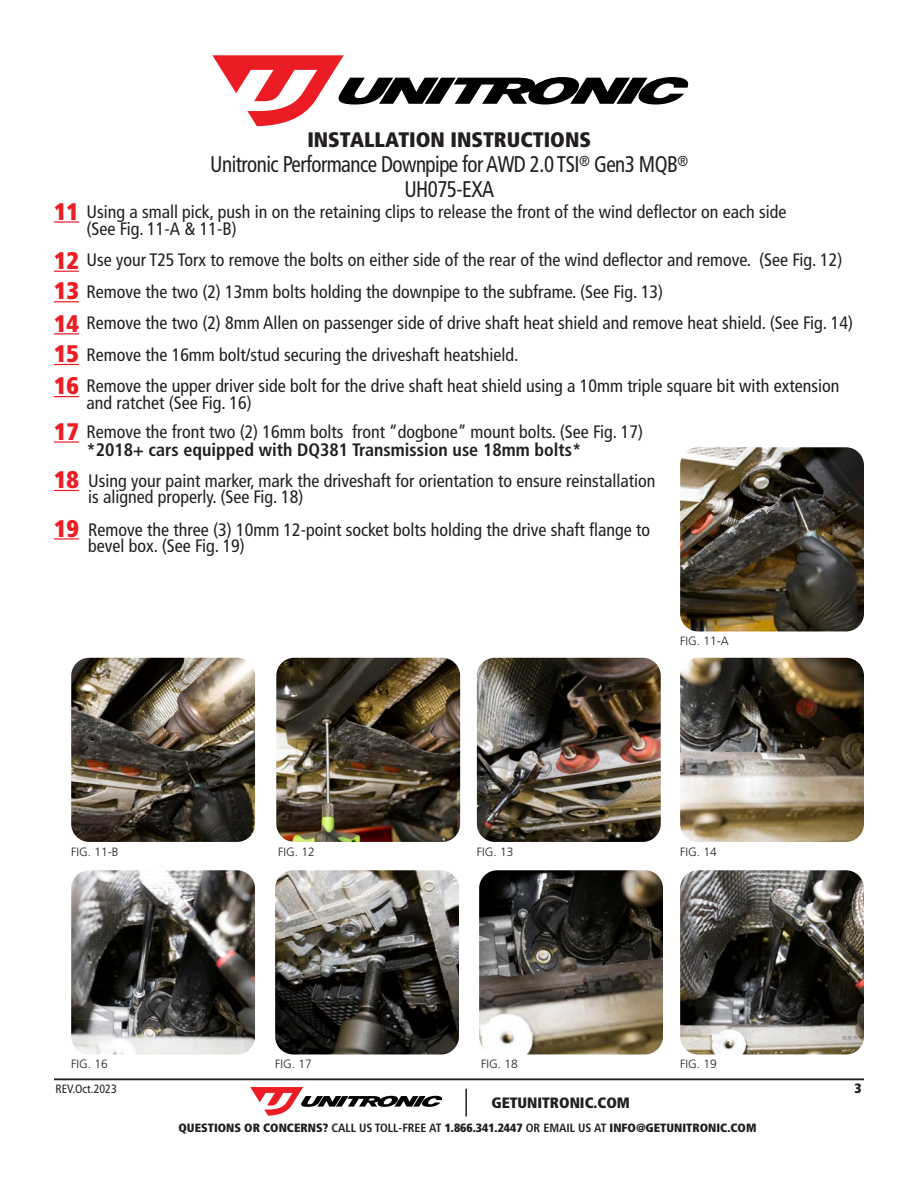
<style>
.page{position:relative;width:918px;height:1188px;background:#fff}
.page>*{position:absolute;margin:0;border:0;box-sizing:border-box;transform-origin:0 0}
.t1{font:900 condensed 24px "Frutiger LT Std";color:#ee1d23}
.t2{font:condensed 22.65px/25.2px "Frutiger LT Std";letter-spacing:-.025em;color:#231f20;text-align:center;scale:.93 1}
.t3{font:900 condensed 21px "Frutiger LT Std";color:#231f20}
.t4{font:condensed 18px/16.5px "Frutiger LT Std";color:#231f20}
.t5{font:700 condensed 18px "Frutiger LT Std";color:#231f20}
.t6{font:900 condensed 15px "Frutiger LT Std";color:#231f20}
.t7{font:900 condensed 13.5px "Frutiger LT Std";color:#231f20}
.t8{font:900 condensed 12px "Frutiger LT Std";color:#231f20}
.t9{font:300 12px "Frutiger LT Std";color:#231f20}
.t10{font:condensed 12px "Frutiger LT Std";color:#231f20}
.s1{font-weight:700}
</style>
<div class="page">
<hr style="left:465px;top:1089px;width:2px;height:28px;background:#231f20">
<svg style="left:250px;top:1087px;width:192px;height:29px"></svg>
<svg style="left:212px;top:55px;width:476px;height:71px"></svg>
<hr style="left:54px;top:1079px;width:810px;height:1px;background:#231f20">
<img style="left:477px;top:658px;width:184px;height:184px">
<img style="left:680px;top:658px;width:184px;height:184px">
<img style="left:71px;top:870px;width:184px;height:184px">
<img style="left:479px;top:870px;width:184px;height:184px">
<img style="left:680px;top:870px;width:184px;height:184px">
<img style="left:71px;top:658px;width:184px;height:184px">
<img style="left:276px;top:658px;width:184px;height:184px">
<img style="left:680px;top:447px;width:184px;height:184px">
<hr style="left:54px;top:221px;width:25px;height:2px;background:#ee1d23">
<svg style="left:54px;top:271px;width:25px;height:1px"></svg>
<svg style="left:54px;top:301px;width:25px;height:1px"></svg>
<svg style="left:54px;top:333px;width:25px;height:1px"></svg>
<svg style="left:54px;top:364px;width:25px;height:1px"></svg>
<svg style="left:54px;top:396px;width:25px;height:1px"></svg>
<hr style="left:54px;top:441px;width:25px;height:2px;background:#ee1d23">
<svg style="left:54px;top:490px;width:25px;height:1px"></svg>
<hr style="left:54px;top:538px;width:25px;height:2px;background:#ee1d23">
<img style="left:275px;top:870px;width:184px;height:184px">
<p class="t1" style="left:54px;top:197px;width:26px">11</p>
<p class="t1" style="left:54px;top:246px;width:26px">12</p>
<p class="t1" style="left:54px;top:276px;width:26px">13</p>
<p class="t1" style="left:54px;top:308px;width:26px">14</p>
<p class="t1" style="left:54px;top:339px;width:26px">15</p>
<p class="t1" style="left:54px;top:371px;width:26px">16</p>
<p class="t1" style="left:54px;top:417px;width:26px">17</p>
<p class="t1" style="left:54px;top:465px;width:26px">18</p>
<p class="t1" style="left:54px;top:514px;width:26px">19</p>
<p class="t3" style="left:307px;top:126px;width:285px">INSTALLATION INSTRUCTIONS</p>
<p class="t2" style="left:210px;top:151px;width:515px">Unitronic Performance Downpipe for AWD 2.0 TSI<sup>®</sup> Gen3 MQB<sup>®<br></sup>UH075-EXA</p>
<p class="t4" style="left:86px;top:204px;width:701px">Using a small pick, push in on the retaining clips to release the front of the wind deflector on each side</p>
<p class="t4" style="left:86px;top:221px;width:152px">(See Fig. 11-A &amp; 11-B)</p>
<p class="t4" style="left:86px;top:252px;width:758px">Use your T25 Torx to remove the bolts on either side of the rear of the wind deflector and remove. (See Fig. 12)</p>
<p class="t4" style="left:86px;top:284px;width:578px">Remove the two (2) 13mm bolts holding the downpipe to the subframe. (See Fig. 13)</p>
<p class="t4" style="left:86px;top:315px;width:768px">Remove the two (2) 8mm Allen on passenger side of drive shaft heat shield and remove heat shield. (See Fig. 14)</p>
<p class="t4" style="left:86px;top:347px;width:434px">Remove the 16mm bolt/stud securing the driveshaft heatshield.</p>
<p class="t4" style="left:86px;top:378px;width:755px">Remove the upper driver side bolt for the drive shaft heat shield using a 10mm triple square bit with extension</p>
<p class="t4" style="left:86px;top:395px;width:167px">and ratchet (See Fig. 16)</p>
<p class="t4" style="left:86px;top:424px;width:558px">Remove the front two (2) 16mm bolts front “dogbone” mount bolts. (See Fig. 17)</p>
<p class="t5" style="left:86px;top:439px;width:497px">*2018+ cars equipped with DQ381 Transmission use 18mm bolts*</p>
<p class="t4" style="left:88px;top:473px;width:569px">Using your paint marker, mark the driveshaft for orientation to ensure reinstallation is aligned properly. (See Fig. 18)</p>
<p class="t4" style="left:88px;top:521px;width:563px">Remove the three (3) 10mm 12-point socket bolts holding the drive shaft flange to bevel box. (See Fig. 19)</p>
<p class="t9" style="left:680px;top:634px;width:50px">FIG. 11-A</p>
<p class="t9" style="left:71px;top:845px;width:49px">FIG. 11-B</p>
<p class="t9" style="left:278px;top:845px;width:38px">FIG. 12</p>
<p class="t9" style="left:477px;top:845px;width:38px">FIG. 13</p>
<p class="t9" style="left:680px;top:845px;width:38px">FIG. 14</p>
<p class="t9" style="left:71px;top:1057px;width:38px">FIG. 16</p>
<p class="t9" style="left:481px;top:1057px;width:38px">FIG. 18</p>
<p class="t9" style="left:680px;top:1057px;width:38px">FIG. 19</p>
<p class="t9" style="left:275px;top:1057px;width:38px">FIG. 17</p>
<p class="t10" style="left:56px;top:1081px;width:63px">REV.Oct.2023</p>
<p class="t6" style="left:491px;top:1094px;width:140px">GETUNITRONIC.COM</p>
<p class="t8" style="left:178px;top:1120px;width:580px">QUESTIONS OR CONCERNS? <span class="s1">CALL US TOLL-FREE AT</span> 1.866.341.2447 <span class="s1">OR EMAIL US AT</span> INFO@GETUNITRONIC.COM</p>
<p class="t7" style="left:854px;top:1080px;width:9px">3</p>
</div>
